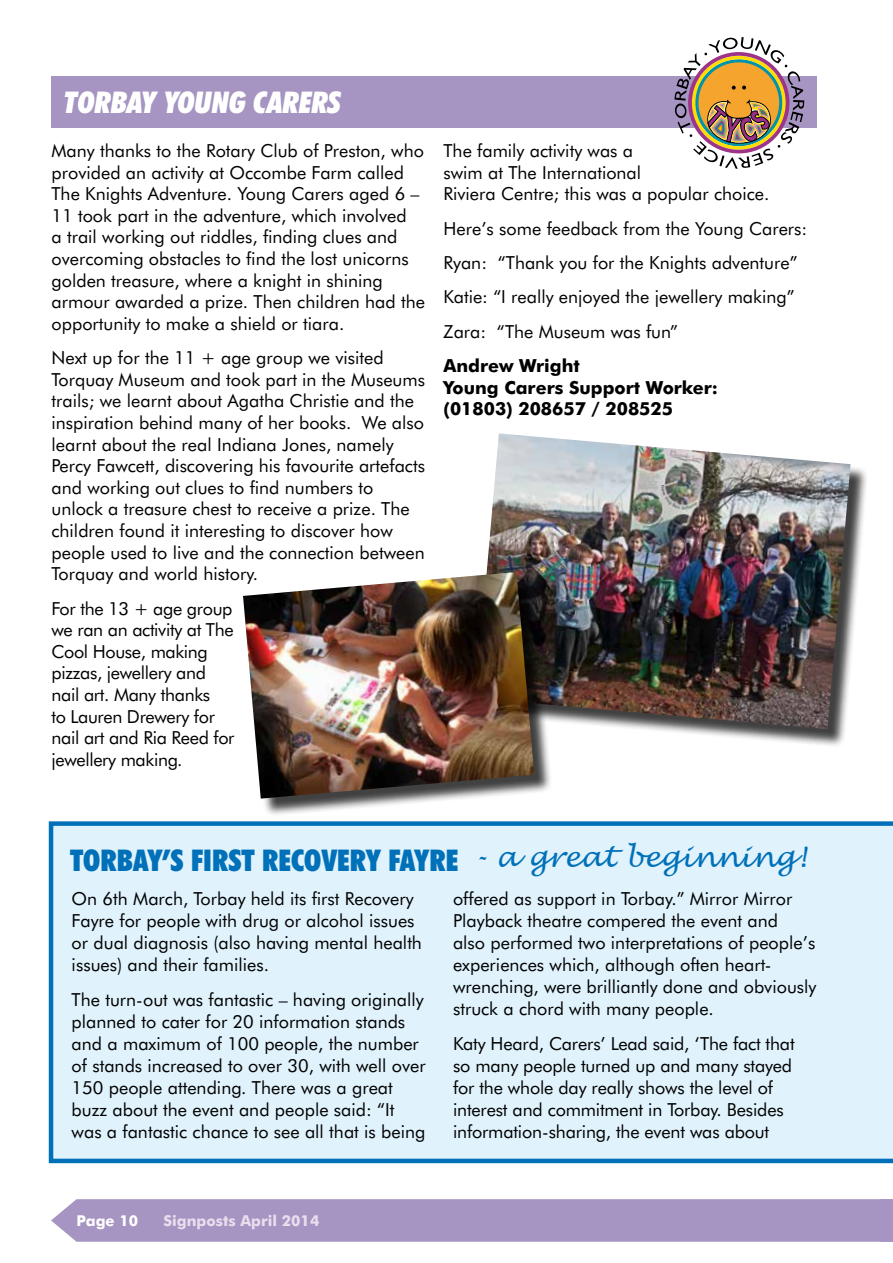
<style>
.page{position:relative;width:893px;height:1263px;background:#fff}
.page>*{position:absolute;margin:0;border:0;box-sizing:border-box;transform-origin:0 0}
.t1{font:900 condensed 30px "Futura BT";color:#0071b9}
.t2{font:italic 900 condensed 30px "Futura BT";color:#fff}
.t3{font:18px/21.6px "Futura BT";color:#000}
.t4{font:18px/21.6px "Futura BT";letter-spacing:-.02em;color:#000}
.t5{font:700 18px/21.6px "Futura BT";color:#000}
.t6{font:700 15px "Futura BT";color:#e8dfee}
.t7{font:700 15px "Futura BT";color:#fff}
.s1{font-family:"Lucida Handwriting";font-weight:400;font-style:italic;font-stretch:normal;font-size:28.5px}
</style>
<div class="page">
<div style="left:51px;top:1199px;width:842px;height:43px;background:#a694c2"></div>
<div style="left:478px;top:436px;width:391px;height:311px;background:#000;opacity:.75"></div>
<img style="left:478px;top:433px;width:372px;height:296px">
<div style="left:49px;top:821px;width:844px;height:342px;background:#e0f2fb"></div>
<div style="left:51px;top:77px;width:765px;height:51px;background:#a694c2"></div>
<svg style="left:674px;top:37px;width:130px;height:132px"></svg>
<div style="left:246px;top:575px;width:307px;height:242px;background:#000;opacity:.75"></div>
<img style="left:243px;top:572px;width:291px;height:227px">
<h1 class="t2" style="left:64px;top:84px;width:279px">TORBAY YOUNG CARERS</h1>
<p class="t3" style="left:52px;top:140px;width:375px">Many thanks to the Rotary Club of Preston, who provided an activity at Occombe Farm called The Knights Adventure. Young Carers aged 6 – 11 took part in the adventure, which involved<br>a trail working out riddles, finding clues and overcoming obstacles to find the lost unicorns golden treasure, where a knight in shining armour awarded a prize. Then children had the opportunity to make a shield or tiara.</p>
<p class="t3" style="left:52px;top:347px;width:375px">Next up for the 11 + age group we visited Torquay Museum and took part in the Museums trails; we learnt about Agatha Christie and the inspiration behind many of her books. We also learnt about the real Indiana Jones, namely Percy Fawcett, discovering his favourite artefacts and working out clues to find numbers to unlock a treasure chest to receive a prize. The children found it interesting to discover how people used to live and the connection between Torquay and world history.</p>
<p class="t4" style="left:52px;top:597px;width:185px">For the 13 + age group we ran an activity at The<br>Cool House, making pizzas, jewellery and nail art. Many thanks<br>to Lauren Drewery for nail art and Ria Reed for jewellery making.</p>
<p class="t3" style="left:443px;top:140px;width:324px">The family activity was a<br>swim at The International<br>Riviera Centre; this was a popular choice.</p>
<p class="t3" style="left:443px;top:211px;width:365px;line-height:34.3px">Here’s some feedback from the Young Carers:<br>Ryan: “Thank you for the Knights adventure” Katie: “I really enjoyed the jewellery making” Zara: “The Museum was fun”</p>
<p class="t5" style="left:443px;top:355px;width:276px">Andrew Wright<br>Young Carers Support Worker: (01803) 208657 / 208525</p>
<h1 class="t1" style="left:70px;top:842px;width:738px">TORBAY’S FIRST RECOVERY FAYRE <span class="s1">- a great beginning!</span></h1>
<p class="t3" style="left:72px;top:887px;width:352px;line-height:22px">On 6th March, Torbay held its first Recovery Fayre for people with drug or alcohol issues or dual diagnosis (also having mental health issues) and their families.</p>
<p class="t3" style="left:72px;top:988px;width:356px;line-height:22px">The turn-out was fantastic – having originally planned to cater for 20 information stands and a maximum of 100 people, the number of stands increased to over 30, with well over 150 people attending. There was a great buzz about the event and people said: “It was a fantastic chance to see all that is being</p>
<p class="t3" style="left:453px;top:887px;width:365px;line-height:22px">offered as support in Torbay. ” Mirror Mirror Playback theatre compered the event and<br>also performed two interpretations of people’s experiences which, although often heart&shy;wrenching, were brilliantly done and obviously struck a chord with many people.</p>
<p class="t3" style="left:453px;top:1032px;width:343px;line-height:22px">Katy Heard, Carers’ Lead said, ‘The fact that so many people turned up and many stayed for the whole day really shows the level of interest and commitment in Torbay. Besides information-sharing, the event was about</p>
<p class="t7" style="left:77px;top:1212px;width:63px">Page 10</p>
<p class="t6" style="left:164px;top:1212px;width:157px">Signposts April 2014</p>
</div>
